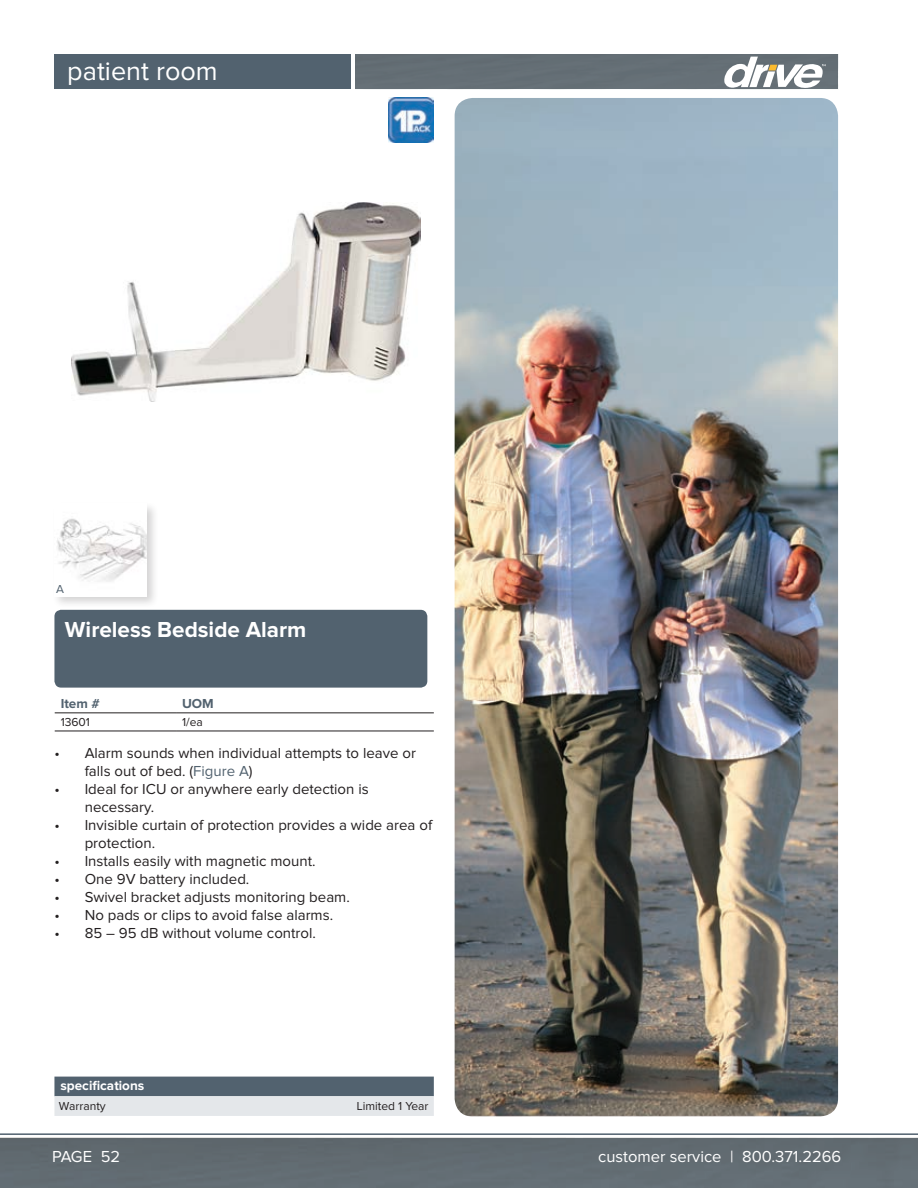
<style>
.page{position:relative;width:918px;height:1188px;background:#fff}
.page>*{position:absolute;margin:0;border:0;box-sizing:border-box;transform-origin:0 0}
.t1{font:27px "Proxima Nova";color:#fff}
.t2{font:700 22.5px "Proxima Nova";color:#fff}
.t3{font:16.5px "Proxima Nova";color:#fff}
.t4{font:15px/18px "Proxima Nova";color:#231f20}
.t5{font:700 13.5px "Proxima Nova";color:#fff}
.CATNO_Header{font:700 13.5px "Proxima Nova";color:#52626f}
.Cell_Header{font:700 13.5px "Proxima Nova";color:#52626f}
.CATNO{font:12px "Proxima Nova";color:#231f20}
.Cell{font:12px "Proxima Nova";color:#231f20}
.t6{font:12px "Proxima Nova";color:#52626f}
.s1{color:#52626f}
</style>
<div class="page">
<hr style="left:0;top:1133px;width:917px;height:1px;background:#52626f">
<div style="left:0;top:1137px;width:917px;height:50px;background:#626b72"></div>
<div style="left:355px;top:54px;width:482px;height:35px;background:#656e75"></div>
<div style="left:54px;top:54px;width:296px;height:35px;background:#52626f"></div>
<svg style="left:724px;top:57px;width:101px;height:31px"></svg>
<div style="left:54px;top:610px;width:373px;height:77px;background:#52626f;border-radius:7px"></div>
<svg style="left:54px;top:1076px;width:379px;height:39px;background:#9ba5ad"></svg>
<hr style="left:55px;top:712px;width:121px;height:1px;background:#231f20">
<hr style="left:176px;top:712px;width:257px;height:1px;background:#231f20">
<hr style="left:55px;top:730px;width:121px;height:1px;background:#231f20">
<hr style="left:176px;top:730px;width:257px;height:1px;background:#231f20">
<div style="left:52px;top:501px;width:107px;height:107px;background:#231f20;opacity:.2"></div>
<img style="left:54px;top:504px;width:93px;height:92px">
<img style="left:71px;top:202px;width:349px;height:199px">
<img style="left:389px;top:98px;width:44px;height:45px">
<img style="left:454px;top:98px;width:383px;height:1018px">
<h1 class="t1" style="left:67px;top:59px;width:152px">patient room</h1>
<p class="t6" style="left:56px;top:583px;width:9px">A</p>
<p class="t2" style="left:65px;top:619px;width:243px">Wireless Bedside Alarm</p>
<p class="CATNO_Header" style="left:61px;top:697px;width:41px">Item #</p>
<p class="Cell_Header" style="left:182px;top:697px;width:33px">UOM</p>
<p class="CATNO" style="left:61px;top:717px;width:31px">13601</p>
<p class="Cell" style="left:182px;top:717px;width:22px">1/ea</p>
<p class="t4" style="left:85px;top:744px;width:333px;text-indent:-30px">• Alarm sounds when individual attempts to leave or falls out of bed. (<span class="s1">Figure A</span>)</p>
<p class="t4" style="left:85px;top:780px;width:285px;text-indent:-30px">• Ideal for ICU or anywhere early detection is necessary.</p>
<p class="t4" style="left:85px;top:816px;width:349px;text-indent:-30px">• Invisible curtain of protection provides a wide area of protection.</p>
<p class="t4" style="left:54px;top:852px;width:262px">• Installs easily with magnetic mount.</p>
<p class="t4" style="left:54px;top:870px;width:196px">• One 9V battery included.</p>
<p class="t4" style="left:54px;top:888px;width:297px">• Swivel bracket adjusts monitoring beam.</p>
<p class="t4" style="left:54px;top:906px;width:280px">• No pads or clips to avoid false alarms.</p>
<p class="t4" style="left:54px;top:924px;width:263px">• 85 – 95 dB without volume control.</p>
<p class="t5" style="left:60px;top:1079px;width:85px">specifications</p>
<p class="CATNO" style="left:59px;top:1100px;width:48px">Warranty</p>
<p class="CATNO" style="left:357px;top:1100px;width:73px">Limited 1 Year</p>
<p class="t3" style="left:52px;top:1148px;width:69px">PAGE 52</p>
<p class="t3" style="left:598px;top:1148px;width:244px">customer service | 800.371.2266</p>
</div>
